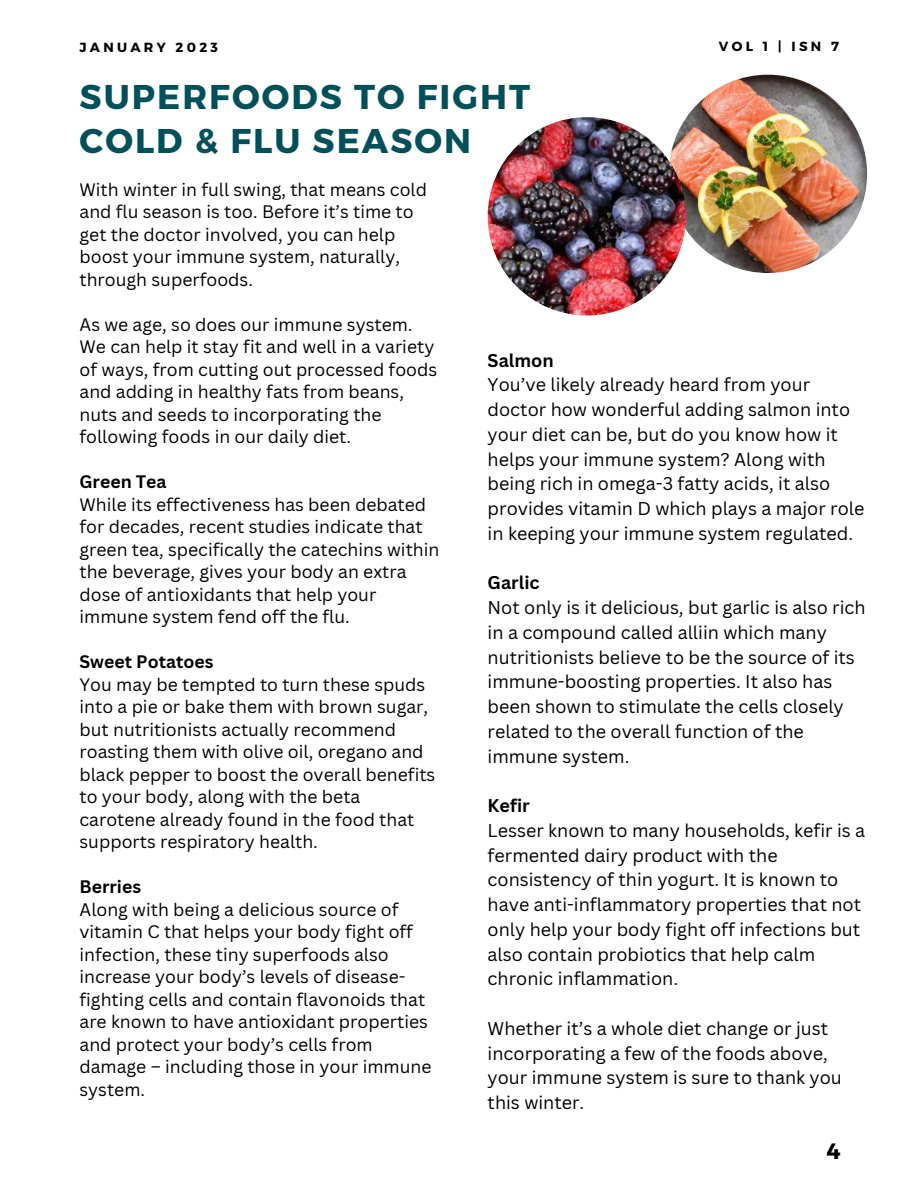
<style>
.page{position:relative;width:918px;height:1188px;background:#fff}
.page>*{position:absolute;margin:0;border:0;box-sizing:border-box;transform-origin:0 0}
.t1{font:700 34.35px/43.8px "Montserrat";letter-spacing:.06em;color:#005059}
.t2{font:700 22.2px "Montserrat";color:#000}
.t3{font:18px/24.8px "Canva Sans";color:#000}
.t4{font:700 18px "Canva Sans";color:#000}
.t5{font:17.55px/22.5px "Canva Sans";color:#000}
.t6{font:700 17.55px "Canva Sans";color:#000}
.t7{font:700 13.2px "Montserrat";letter-spacing:.25em;color:#000}
</style>
<div class="page">
<img style="left:669px;top:75px;width:198px;height:198px;border-radius:50%">
<img style="left:488px;top:117px;width:198px;height:199px;border-radius:50%">
<p class="t7" style="left:80px;top:39px;width:140px">JANUARY 2023</p>
<p class="t7" style="left:719px;top:38px;width:122px">VOL 1 | ISN 7</p>
<h1 class="t1" style="left:80px;top:73px;width:452px">SUPERFOODS TO FIGHT<br>COLD &amp; FLU SEASON</h1>
<p class="t5" style="left:80px;top:178px;width:349px">With winter in full swing, that means cold and flu season is too. Before it’s time to get the doctor involved, you can help boost your immune system, naturally, through superfoods.</p>
<p class="t5" style="left:80px;top:313px;width:359px">As we age, so does our immune system.<br>We can help it stay fit and well in a variety of ways, from cutting out processed foods and adding in healthy fats from beans, nuts and seeds to incorporating the following foods in our daily diet.</p>
<p class="t6" style="left:80px;top:470px;width:89px">Green Tea</p>
<p class="t5" style="left:80px;top:493px;width:361px">While its effectiveness has been debated for decades, recent studies indicate that green tea, specifically the catechins within the beverage, gives your body an extra dose of antioxidants that help your immune system fend off the flu.</p>
<p class="t6" style="left:80px;top:650px;width:136px">Sweet Potatoes</p>
<p class="t5" style="left:80px;top:673px;width:357px">You may be tempted to turn these spuds into a pie or bake them with brown sugar, but nutritionists actually recommend roasting them with olive oil, oregano and black pepper to boost the overall benefits to your body, along with the beta carotene already found in the food that supports respiratory health.</p>
<p class="t6" style="left:80px;top:875px;width:63px">Berries</p>
<p class="t5" style="left:80px;top:898px;width:354px">Along with being a delicious source of vitamin C that helps your body fight off infection, these tiny superfoods also increase your body’s levels of disease&shy;fighting cells and contain flavonoids that are known to have antioxidant properties and protect your body’s cells from damage – including those in your immune system.</p>
<p class="t4" style="left:488px;top:347px;width:68px">Salmon</p>
<p class="t3" style="left:488px;top:372px;width:378px">You’ve likely already heard from your doctor how wonderful adding salmon into your diet can be, but do you know how it helps your immune system? Along with being rich in omega-3 fatty acids, it also provides vitamin D which plays a major role in keeping your immune system regulated.</p>
<p class="t4" style="left:488px;top:570px;width:53px">Garlic</p>
<p class="t3" style="left:488px;top:595px;width:380px">Not only is it delicious, but garlic is also rich in a compound called alliin which many nutritionists believe to be the source of its immune-boosting properties. It also has been shown to stimulate the cells closely related to the overall function of the immune system.</p>
<p class="t4" style="left:488px;top:793px;width:44px">Kefir</p>
<p class="t3" style="left:488px;top:818px;width:379px">Lesser known to many households, kefir is a fermented dairy product with the consistency of thin yogurt. It is known to have anti-inflammatory properties that not only help your body fight off infections but also contain probiotics that help calm chronic inflammation.</p>
<p class="t3" style="left:488px;top:1016px;width:356px">Whether it’s a whole diet change or just incorporating a few of the foods above, your immune system is sure to thank you this winter.</p>
<p class="t2" style="left:826px;top:1137px;width:16px">4</p>
</div>
